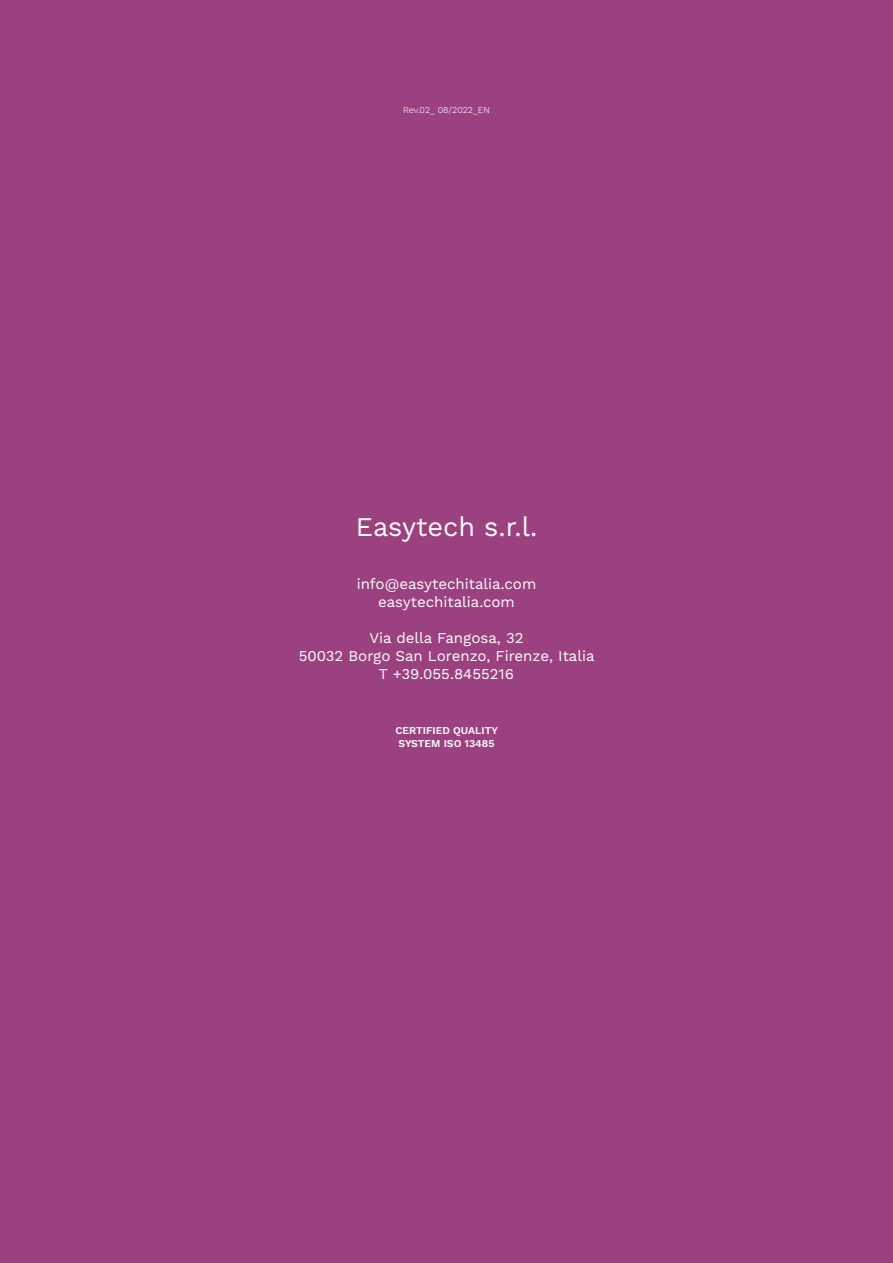
<style>
.page{position:relative;width:893px;height:1263px;background:#9c4180}
.page>*{position:absolute;margin:0;border:0;box-sizing:border-box;transform-origin:0 0}
.t1{font:27px "Work Sans";color:#fff}
.t2{font:15px/18px "Work Sans";color:#fff;text-align:center}
.t3{font:600 10.5px/13.5px "Work Sans";color:#fff}
.t4{font:300 9px "Work Sans";color:#fff}
</style>
<div class="page">
<p class="t4" style="left:403px;top:105px;width:88px">Rev.02_ 08/2022_EN</p>
<h1 class="t1" style="left:356px;top:511px;width:183px">Easytech s.r.l.</h1>
<p class="t2" style="left:357px;top:576px;width:181px">info@easytechitalia.com easytechitalia.com</p>
<p class="t2" style="left:299px;top:630px;width:297px">Via della Fangosa, 32<br>50032 Borgo San Lorenzo, Firenze, Italia<br>T +39.055.8455216</p>
<p class="t3" style="left:395px;top:724px;width:104px">CERTIFIED QUALITY<br>SYSTEM ISO 13485</p>
</div>
